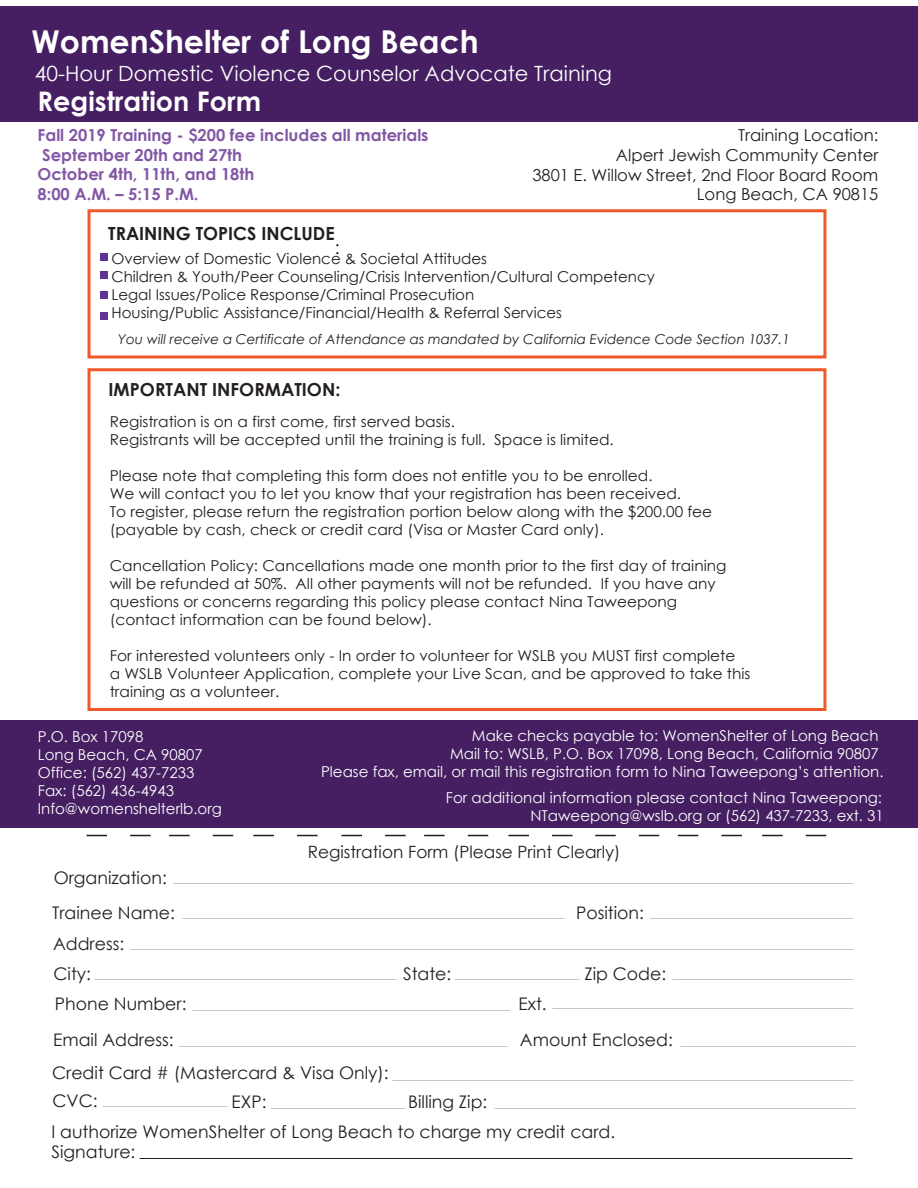
<style>
.page{position:relative;width:918px;height:1188px;background:#fff}
.page>*{position:absolute;margin:0;border:0;box-sizing:border-box;transform-origin:0 0}
.t1{font:700 31.5px "Century Gothic";color:#fff}
.t2{font:700 27px "Century Gothic";color:#fff}
.t3{font:21px "Century Gothic";color:#fff}
.t4{font:700 18.15px "Century Gothic";color:#231f20}
.t5{font:18.15px "Century Gothic";color:#231f20}
.t6{font:700 18px "Century Gothic";color:#231f20}
.t7{font:17.4px/30.5px "Century Gothic";color:#231f20}
.t8{font:16.95px "Century Gothic";color:#231f20}
.t9{font:700 16.5px/19.8px "Century Gothic";color:#8257a4}
.t10{font:16.5px/19.8px "Century Gothic";color:#231f20;text-align:right}
.t11{font:15px/18px "Century Gothic";color:#231f20}
.t12{font:15px/18px "Century Gothic";color:#fff}
.t13{font:italic 13.5px "Century Gothic";color:#231f20}
</style>
<div class="page">
<div style="left:0;top:6px;width:918px;height:116px;background:#451f61"></div>
<div style="left:88px;top:209px;width:738px;height:149px;border:3px solid #f15929"></div>
<div style="left:0;top:720px;width:918px;height:108px;background:#451f61"></div>
<div style="left:88px;top:368px;width:738px;height:343px;border:3px solid #f15929"></div>
<svg style="left:86px;top:835px;width:21px;height:1px"></svg>
<svg style="left:130px;top:835px;width:21px;height:1px"></svg>
<svg style="left:169px;top:835px;width:21px;height:1px"></svg>
<svg style="left:213px;top:835px;width:20px;height:1px"></svg>
<svg style="left:253px;top:835px;width:21px;height:1px"></svg>
<svg style="left:297px;top:835px;width:21px;height:1px"></svg>
<svg style="left:341px;top:835px;width:21px;height:1px"></svg>
<svg style="left:385px;top:835px;width:21px;height:1px"></svg>
<svg style="left:424px;top:835px;width:21px;height:1px"></svg>
<svg style="left:468px;top:835px;width:20px;height:1px"></svg>
<svg style="left:508px;top:835px;width:21px;height:1px"></svg>
<svg style="left:552px;top:835px;width:21px;height:1px"></svg>
<svg style="left:595px;top:835px;width:21px;height:1px"></svg>
<svg style="left:639px;top:835px;width:20px;height:1px"></svg>
<svg style="left:678px;top:835px;width:20px;height:1px"></svg>
<svg style="left:721px;top:835px;width:21px;height:1px"></svg>
<svg style="left:762px;top:835px;width:21px;height:1px"></svg>
<svg style="left:806px;top:835px;width:20px;height:1px"></svg>
<div style="left:100px;top:254px;width:7px;height:7px;background:#633394"></div>
<div style="left:100px;top:272px;width:7px;height:7px;background:#633394"></div>
<div style="left:100px;top:291px;width:7px;height:7px;background:#633394"></div>
<div style="left:100px;top:313px;width:7px;height:7px;background:#633394"></div>
<hr style="left:140px;top:1158px;width:712px;height:1px;background:#231f20">
<h1 class="t1" style="left:32px;top:17px;width:449px">WomenShelter of Long Beach</h1>
<h3 class="t3" style="left:35px;top:59px;width:579px">40-Hour Domestic Violence Counselor Advocate Training</h3>
<h2 class="t2" style="left:38px;top:81px;width:225px">Registration Form</h2>
<p class="t9" style="left:38px;top:124px;width:393px">Fall 2019 Training - $200 fee includes all materials<br>September 20th and 27th<br>October 4th, 11th, and 18th<br>8:00 A.M. – 5:15 P.M.</p>
<p class="t4" style="left:108px;top:220px;width:228px">TRAINING TOPICS INCLUDE</p>
<p class="t10" style="left:532px;top:125px;width:347px">Training Location:<br>Alpert Jewish Community Center<br>3801 E. Willow Street, 2nd Floor Board Room<br>Long Beach, CA 90815</p>
<p class="t5" style="left:335px;top:234px;width:6px">:</p>
<p class="t11" style="left:112px;top:249px;width:545px">Overview of Domestic Violence &amp; Societal Attitudes<br>Children &amp; Youth/Peer Counseling/Crisis Intervention/Cultural Competency Legal Issues/Police Response/Criminal Prosecution<br>Housing/Public Assistance/Financial/Health &amp; Referral Services</p>
<p class="t13" style="left:118px;top:330px;width:673px">You will receive a Certificate of Attendance as mandated by California Evidence Code Section 1037.1</p>
<p class="t6" style="left:109px;top:376px;width:233px">IMPORTANT INFORMATION:</p>
<p class="t11" style="left:110px;top:413px;width:506px">Registration is on a first come, first served basis.<br>Registrants will be accepted until the training is full. Space is limited.</p>
<p class="t11" style="left:110px;top:467px;width:604px">Please note that completing this form does not entitle you to be enrolled.<br>We will contact you to let you know that your registration has been received.<br>To register, please return the registration portion below along with the $200.00 fee (payable by cash, check or credit card (Visa or Master Card only).</p>
<p class="t11" style="left:110px;top:557px;width:618px">Cancellation Policy: Cancellations made one month prior to the first day of training will be refunded at 50%. All other payments will not be refunded. If you have any questions or concerns regarding this policy please contact Nina Taweepong (contact information can be found below).</p>
<p class="t11" style="left:110px;top:647px;width:642px">For interested volunteers only - In order to volunteer for WSLB you MUST first complete<br>a WSLB Volunteer Application, complete your Live Scan, and be approved to take this training as a volunteer.</p>
<p class="t12" style="left:38px;top:728px;width:186px">P.O. Box 17098<br>Long Beach, CA 90807<br>Office: (562) 437-7233<br>Fax: (562) 436-4943<br>Info@womenshelterlb.org</p>
<p class="t12" style="left:472px;top:726px;width:408px">Make checks payable to: WomenShelter of Long Beach</p>
<p class="t12" style="left:450px;top:744px;width:430px">Mail to: WSLB, P.O. Box 17098, Long Beach, California 90807</p>
<p class="t12" style="left:321px;top:762px;width:564px">Please fax, email, or mail this registration form to Nina Taweepong’s attention.</p>
<p class="t12" style="left:446px;top:788px;width:440px;text-align:right">For additional information please contact Nina Taweepong:<br>NTaweepong@wslb.org or (562) 437-7233, ext. 31</p>
<p class="t7" style="left:54px;top:862px;width:115px">Organization:</p>
<p class="t7" style="left:52px;top:897px;width:124px">Trainee Name:<br>Address:<br>City:</p>
<p class="t8" style="left:308px;top:840px;width:314px">Registration Form (Please Print Clearly)</p>
<p class="t7" style="left:576px;top:897px;width:69px">Position:</p>
<p class="t7" style="left:403px;top:958px;width:50px">State:</p>
<p class="t7" style="left:584px;top:958px;width:83px">Zip Code:</p>
<p class="t7" style="left:55px;top:988px;width:133px">Phone Number:</p>
<p class="t7" style="left:518px;top:988px;width:30px">Ext.</p>
<p class="t7" style="left:53px;top:1024px;width:122px">Email Address:</p>
<p class="t7" style="left:520px;top:1024px;width:154px">Amount Enclosed:</p>
<p class="t7" style="left:52px;top:1058px;width:338px;line-height:28.3px">Credit Card # (Mastercard &amp; Visa Only):<br>CVC:</p>
<p class="t7" style="left:232px;top:1087px;width:36px">EXP:</p>
<p class="t7" style="left:408px;top:1087px;width:81px">Billing Zip:</p>
<p class="t7" style="left:52px;top:1121px;width:565px;line-height:20.9px">I authorize WomenShelter of Long Beach to charge my credit card.<br>Signature:</p>
</div>
